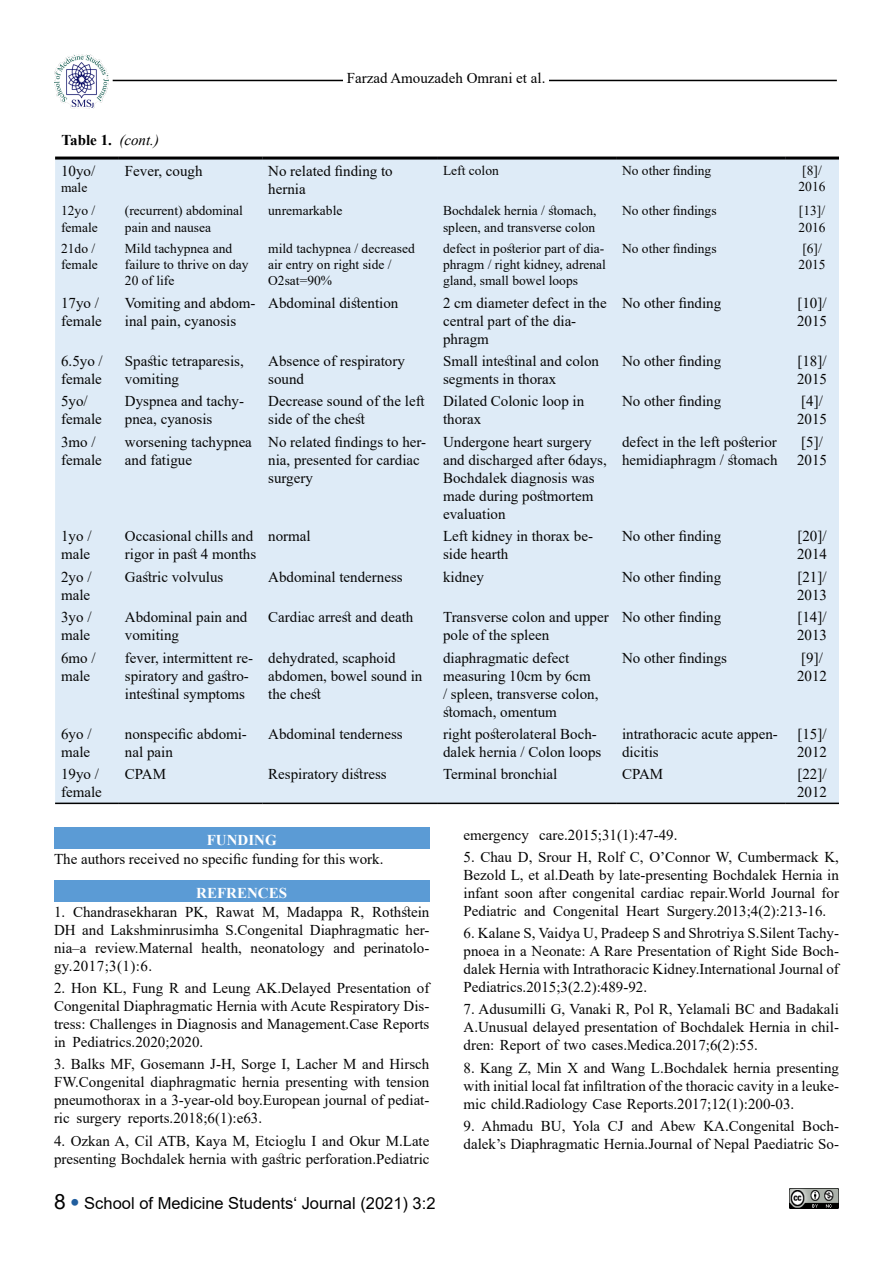
<style>
.page{position:relative;width:893px;height:1263px;background:#fff}
.page>*{position:absolute;margin:0;border:0;box-sizing:border-box;transform-origin:0 0}
.t1{font:16.5px "Arial";color:#000}
.t2{font:15px/18px "Times New Roman";color:#050505}
.t3{font:15px "Times New Roman";color:#000}
.t4{font:700 15px "Times New Roman";color:#fff}
.t5{font:700 15px "Times New Roman";color:#000}
.t6{font:13.5px/16.2px "Times New Roman";color:#050505}
.s1{font-weight:400;font-style:italic}
.s2{font-size:21px}
.s3{font-size:27px;color:#215e9e}
</style>
<div class="page">
<img style="left:790px;top:1188px;width:49px;height:21px">
<hr style="left:113px;top:80px;width:724px;height:1px;background:#000">
<img style="left:54px;top:54px;width:54px;height:54px">
<div style="left:344px;top:72px;width:205px;height:14px;background:#fff"></div>
<div style="left:55px;top:160px;width:784px;height:643px;background:#deebf7"></div>
<hr style="left:55px;top:803px;width:64px;height:1px;background:#000">
<hr style="left:119px;top:803px;width:143px;height:1px;background:#000">
<hr style="left:262px;top:803px;width:175px;height:1px;background:#000">
<hr style="left:437px;top:803px;width:179px;height:1px;background:#000">
<hr style="left:616px;top:803px;width:169px;height:1px;background:#000">
<hr style="left:785px;top:803px;width:54px;height:1px;background:#000">
<hr style="left:55px;top:157px;width:64px;height:3px;background:#000">
<hr style="left:119px;top:157px;width:143px;height:3px;background:#000">
<hr style="left:262px;top:157px;width:175px;height:3px;background:#000">
<hr style="left:437px;top:157px;width:179px;height:3px;background:#000">
<hr style="left:616px;top:157px;width:169px;height:3px;background:#000">
<hr style="left:785px;top:157px;width:54px;height:3px;background:#000">
<div style="left:54px;top:827px;width:375px;height:22px;background:#5b9bd5"></div>
<div style="left:54px;top:880px;width:375px;height:22px;background:#5b9bd5"></div>
<p class="t5" style="left:62px;top:129px;width:99px">Table 1. <span class="s1">(cont.)</span></p>
<p class="t3" style="left:347px;top:67px;width:200px">Farzad Amouzadeh Omrani et al.</p>
<p class="t2" style="left:61px;top:161px;width:36px">10yo/</p>
<p class="t6" style="left:61px;top:179px;width:28px">male</p>
<p class="t2" style="left:125px;top:161px;width:79px">Fever, cough</p>
<p class="t2" style="left:268px;top:161px;width:126px">No related finding to hernia</p>
<p class="t6" style="left:443px;top:162px;width:57px">Left colon</p>
<p class="t6" style="left:622px;top:162px;width:91px">No other finding</p>
<p class="t6" style="left:798px;top:162px;width:28px">[8]/<br>2016</p>
<p class="t6" style="left:61px;top:202px;width:38px">12yo / female</p>
<p class="t6" style="left:125px;top:202px;width:120px">(recurrent) abdominal pain and nausea</p>
<p class="t6" style="left:268px;top:202px;width:76px">unremarkable</p>
<p class="t6" style="left:443px;top:202px;width:155px">Bochdalek hernia / stomach, spleen, and transverse colon</p>
<p class="t6" style="left:622px;top:202px;width:96px">No other findings</p>
<p class="t6" style="left:799px;top:202px;width:28px">[13]/<br>2016</p>
<p class="t6" style="left:61px;top:240px;width:38px">21do / female</p>
<p class="t6" style="left:125px;top:240px;width:125px">Mild tachypnea and failure to thrive on day<br>20 of life</p>
<p class="t6" style="left:268px;top:240px;width:148px">mild tachypnea / decreased air entry on right side /<br>O2sat=90%</p>
<p class="t6" style="left:443px;top:240px;width:164px;text-align:justify">defect in posterior part of dia&shy;phragm / right kidney, adrenal gland, small bowel loops</p>
<p class="t6" style="left:622px;top:240px;width:96px">No other findings</p>
<p class="t6" style="left:799px;top:240px;width:28px">[6]/<br>2015</p>
<p class="t2" style="left:61px;top:293px;width:42px">17yo / female</p>
<p class="t2" style="left:125px;top:293px;width:132px">Vomiting and abdom&shy;inal pain, cyanosis</p>
<p class="t2" style="left:268px;top:293px;width:132px">Abdominal distention</p>
<p class="t2" style="left:443px;top:293px;width:165px">2 cm diameter defect in the central part of the dia&shy;phragm</p>
<p class="t2" style="left:622px;top:293px;width:101px">No other finding</p>
<p class="t2" style="left:797px;top:293px;width:31px">[10]/<br>2015</p>
<p class="t2" style="left:61px;top:352px;width:43px">6.5yo / female</p>
<p class="t2" style="left:125px;top:352px;width:120px">Spastic tetraparesis, vomiting</p>
<p class="t2" style="left:268px;top:352px;width:138px">Absence of respiratory sound</p>
<p class="t2" style="left:443px;top:352px;width:158px">Small intestinal and colon segments in thorax</p>
<p class="t2" style="left:622px;top:352px;width:101px">No other finding</p>
<p class="t2" style="left:797px;top:352px;width:31px">[18]/<br>2015</p>
<p class="t2" style="left:61px;top:392px;width:42px">5yo/ female</p>
<p class="t2" style="left:125px;top:392px;width:121px">Dyspnea and tachy&shy;pnea, cyanosis</p>
<p class="t2" style="left:268px;top:392px;width:158px">Decrease sound of the left side of the chest</p>
<p class="t2" style="left:443px;top:392px;width:143px">Dilated Colonic loop in thorax</p>
<p class="t2" style="left:622px;top:392px;width:101px">No other finding</p>
<p class="t2" style="left:797px;top:392px;width:31px">[4]/<br>2015</p>
<p class="t2" style="left:61px;top:432px;width:42px">3mo / female</p>
<p class="t2" style="left:125px;top:432px;width:129px">worsening tachypnea and fatigue</p>
<p class="t2" style="left:268px;top:432px;width:159px">No related findings to her&shy;nia, presented for cardiac surgery</p>
<p class="t2" style="left:443px;top:432px;width:165px">Undergone heart surgery and discharged after 6days,<br>Bochdalek diagnosis was made during postmortem evaluation</p>
<p class="t2" style="left:622px;top:432px;width:157px">defect in the left posterior hemidiaphragm / stomach</p>
<p class="t2" style="left:797px;top:432px;width:31px">[5]/<br>2015</p>
<p class="t2" style="left:61px;top:527px;width:32px">1yo / male</p>
<p class="t2" style="left:125px;top:527px;width:133px">Occasional chills and rigor in past 4 months</p>
<p class="t2" style="left:268px;top:527px;width:44px">normal</p>
<p class="t2" style="left:443px;top:527px;width:151px">Left kidney in thorax be&shy;side hearth</p>
<p class="t2" style="left:622px;top:527px;width:101px">No other finding</p>
<p class="t2" style="left:797px;top:527px;width:31px">[20]/<br>2014</p>
<p class="t2" style="left:61px;top:567px;width:32px">2yo / male</p>
<p class="t2" style="left:125px;top:567px;width:100px">Gastric volvulus</p>
<p class="t2" style="left:268px;top:567px;width:136px">Abdominal tenderness</p>
<p class="t2" style="left:443px;top:567px;width:42px">kidney</p>
<p class="t2" style="left:622px;top:567px;width:101px">No other finding</p>
<p class="t2" style="left:797px;top:567px;width:31px">[21]/<br>2013</p>
<p class="t2" style="left:61px;top:608px;width:32px">3yo / male</p>
<p class="t2" style="left:125px;top:608px;width:124px">Abdominal pain and vomiting</p>
<p class="t2" style="left:268px;top:608px;width:147px">Cardiac arrest and death</p>
<p class="t2" style="left:443px;top:608px;width:167px">Transverse colon and upper pole of the spleen</p>
<p class="t2" style="left:622px;top:608px;width:101px">No other finding</p>
<p class="t2" style="left:797px;top:608px;width:31px">[14]/<br>2013</p>
<p class="t2" style="left:61px;top:648px;width:36px">6mo / male</p>
<p class="t2" style="left:125px;top:648px;width:130px">fever, intermittent re&shy;spiratory and gastro&shy;intestinal symptoms</p>
<p class="t2" style="left:268px;top:648px;width:156px">dehydrated, scaphoid abdomen, bowel sound in the chest</p>
<p class="t2" style="left:443px;top:648px;width:157px">diaphragmatic defect measuring 10cm by 6cm / spleen, transverse colon, stomach, omentum</p>
<p class="t2" style="left:622px;top:648px;width:106px">No other findings</p>
<p class="t2" style="left:797px;top:648px;width:31px">[9]/<br>2012</p>
<p class="t2" style="left:61px;top:724px;width:32px">6yo / male</p>
<p class="t2" style="left:125px;top:724px;width:124px">nonspecific abdomi&shy;nal pain</p>
<p class="t2" style="left:268px;top:724px;width:136px">Abdominal tenderness</p>
<p class="t2" style="left:443px;top:724px;width:160px">right posterolateral Boch&shy;dalek hernia / Colon loops</p>
<p class="t2" style="left:622px;top:724px;width:157px">intrathoracic acute appen&shy;dicitis</p>
<p class="t2" style="left:797px;top:724px;width:31px">[15]/<br>2012</p>
<p class="t2" style="left:61px;top:765px;width:42px">19yo / female</p>
<p class="t2" style="left:125px;top:765px;width:43px">CPAM</p>
<p class="t2" style="left:268px;top:765px;width:120px">Respiratory distress</p>
<p class="t2" style="left:443px;top:765px;width:116px">Terminal bronchial</p>
<p class="t2" style="left:622px;top:765px;width:43px">CPAM</p>
<p class="t2" style="left:797px;top:765px;width:31px">[22]/<br>2012</p>
<p class="t4" style="left:207px;top:829px;width:71px">FUNDING</p>
<p class="t2" style="left:54px;top:849px;width:331px">The authors received no specific funding for this work.</p>
<p class="t4" style="left:196px;top:882px;width:92px">REFRENCES</p>
<p class="t2" style="left:54px;top:902px;width:377px;text-align:justify">1. Chandrasekharan PK, Rawat M, Madappa R, Rothstein DH and Lakshminrusimha S.Congenital Diaphragmatic her&shy;nia–a review.Maternal health, neonatology and perinatolo&shy;gy.2017;3(1):6.</p>
<p class="t2" style="left:54px;top:978px;width:377px;text-align:justify">2. Hon KL, Fung R and Leung AK.Delayed Presentation of Congenital Diaphragmatic Hernia with Acute Respiratory Dis&shy;tress: Challenges in Diagnosis and Management.Case Reports in Pediatrics.2020;2020.</p>
<p class="t2" style="left:54px;top:1055px;width:377px;text-align:justify">3. Balks MF, Gosemann J-H, Sorge I, Lacher M and Hirsch FW.Congenital diaphragmatic hernia presenting with tension pneumothorax in a 3-year-old boy.European journal of pediat&shy;ric surgery reports.2018;6(1):e63.</p>
<p class="t2" style="left:54px;top:1131px;width:377px">4. Ozkan A, Cil ATB, Kaya M, Etcioglu I and Okur M.Late presenting Bochdalek hernia with gastric perforation.Pediatric</p>
<p class="t2" style="left:463px;top:825px;width:215px">emergency care.2015;31(1):47-49.</p>
<p class="t2" style="left:463px;top:847px;width:377px;text-align:justify">5. Chau D, Srour H, Rolf C, O’Connor W, Cumbermack K, Bezold L, et al.Death by late-presenting Bochdalek Hernia in infant soon after congenital cardiac repair.World Journal for Pediatric and Congenital Heart Surgery.2013;4(2):213-16.</p>
<p class="t2" style="left:463px;top:923px;width:377px;text-align:justify">6. Kalane S, Vaidya U, Pradeep S and Shrotriya S.Silent Tachy&shy;pnoea in a Neonate: A Rare Presentation of Right Side Boch&shy;dalek Hernia with Intrathoracic Kidney.International Journal of Pediatrics.2015;3(2.2):489-92.</p>
<p class="t2" style="left:463px;top:1000px;width:377px;text-align:justify">7. Adusumilli G, Vanaki R, Pol R, Yelamali BC and Badakali A.Unusual delayed presentation of Bochdalek Hernia in chil&shy;dren: Report of two cases.Medica.2017;6(2):55.</p>
<p class="t2" style="left:463px;top:1058px;width:377px;text-align:justify">8. Kang Z, Min X and Wang L.Bochdalek hernia presenting with initial local fat infiltration of the thoracic cavity in a leuke&shy;mic child.Radiology Case Reports.2017;12(1):200-03.</p>
<p class="t2" style="left:463px;top:1116px;width:377px">9. Ahmadu BU, Yola CJ and Abew KA.Congenital Boch&shy;dalek’s Diaphragmatic Hernia.Journal of Nepal Paediatric So-</p>
<p class="t1" style="left:54px;top:1192px;width:383px"><span class="s2">8</span> <span class="s3">•</span> School of Medicine Students‘ Journal (2021) 3:2</p>
</div>
